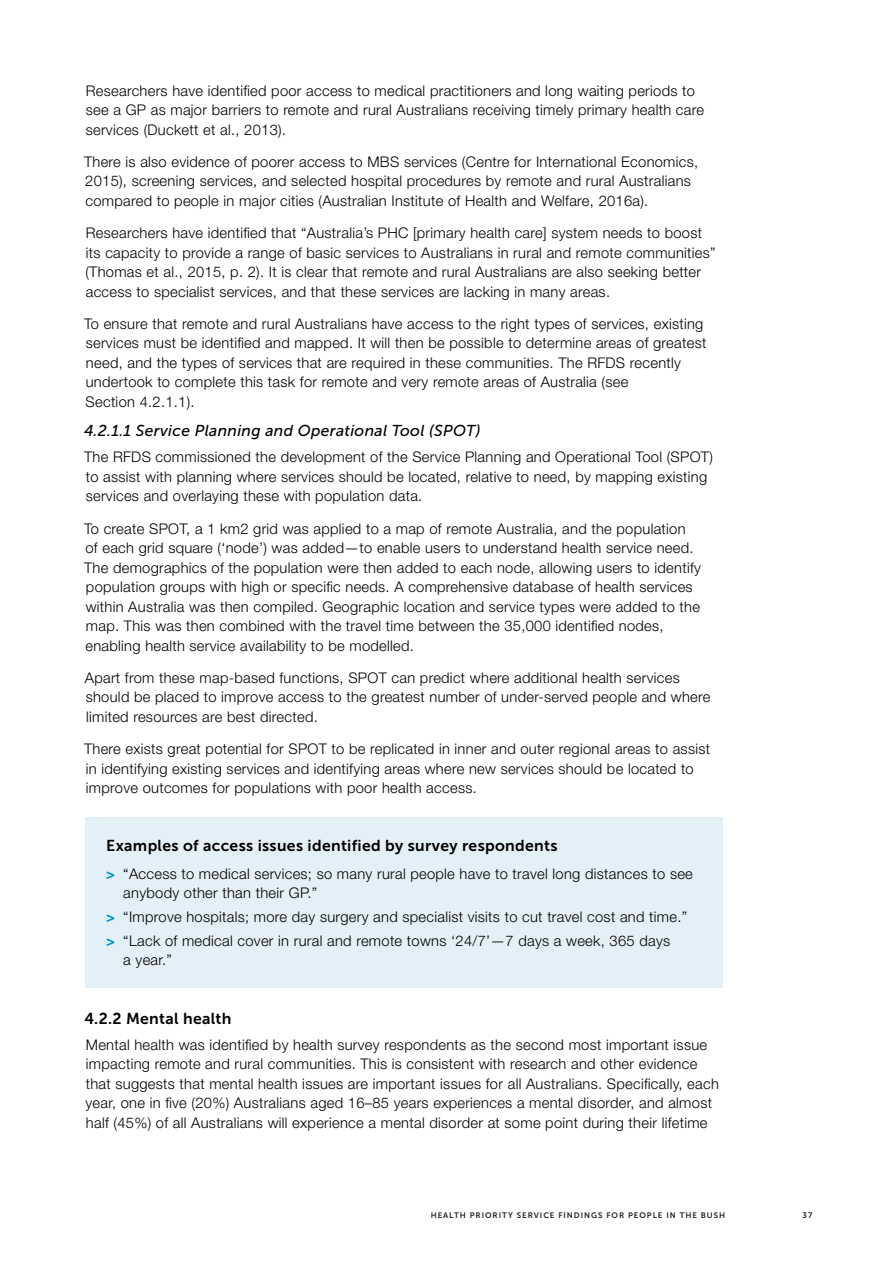
<style>
.page{position:relative;width:893px;height:1263px;background:#fff}
.page>*{position:absolute;margin:0;border:0;box-sizing:border-box;transform-origin:0 0}
.t1{font:15.75px "Museo Sans 700";letter-spacing:.02em;color:#000}
.t2{font:italic 15.75px "Museo Sans 500";letter-spacing:.02em;color:#000}
.t3{font:300 14.7px/19.5px "Helvetica Neue LT Std";letter-spacing:.02em;color:#000}
.t4{font:7.95px "Museo Sans 700";letter-spacing:.12em;color:#231f20}
.s1{font-weight:700;color:#0093c9}
</style>
<div class="page">
<div style="left:85px;top:817px;width:638px;height:171px;background:#e4f0f8"></div>
<p class="t3" style="left:86px;top:80px;width:620px">Researchers have identified poor access to medical practitioners and long waiting periods to see a GP as major barriers to remote and rural Australians receiving timely primary health care services (Duckett et al., 2013).</p>
<p class="t3" style="left:84px;top:152px;width:616px">There is also evidence of poorer access to MBS services (Centre for International Economics,<br>2015), screening services, and selected hospital procedures by remote and rural Australians compared to people in major cities (Australian Institute of Health and Welfare, 2016a).</p>
<p class="t3" style="left:85px;top:223px;width:632px">Researchers have identified that “Australia’s PHC [primary health care] system needs to boost its capacity to provide a range of basic services to Australians in rural and remote communities” (Thomas et al., 2015, p. 2). It is clear that remote and rural Australians are also seeking better access to specialist services, and that these services are lacking in many areas.</p>
<p class="t3" style="left:84px;top:314px;width:624px">To ensure that remote and rural Australians have access to the right types of services, existing services must be identified and mapped. It will then be possible to determine areas of greatest need, and the types of services that are required in these communities. The RFDS recently undertook to complete this task for remote and very remote areas of Australia (see<br>Section 4.2.1.1).</p>
<p class="t2" style="left:84px;top:422px;width:398px">4.2.1.1 Service Planning and Operational Tool (SPOT)</p>
<p class="t3" style="left:84px;top:447px;width:630px">The RFDS commissioned the development of the Service Planning and Operational Tool (SPOT) to assist with planning where services should be located, relative to need, by mapping existing services and overlaying these with population data.</p>
<p class="t3" style="left:84px;top:518px;width:618px">To create SPOT, a 1 km2 grid was applied to a map of remote Australia, and the population of each grid square (‘node’) was added—to enable users to understand health service need.<br>The demographics of the population were then added to each node, allowing users to identify population groups with high or specific needs. A comprehensive database of health services within Australia was then compiled. Geographic location and service types were added to the map. This was then combined with the travel time between the 35,000 identified nodes, enabling health service availability to be modelled.</p>
<p class="t3" style="left:85px;top:667px;width:627px">Apart from these map-based functions, SPOT can predict where additional health services should be placed to improve access to the greatest number of under-served people and where limited resources are best directed.</p>
<p class="t3" style="left:84px;top:739px;width:627px">There exists great potential for SPOT to be replicated in inner and outer regional areas to assist in identifying existing services and identifying areas where new services should be located to improve outcomes for populations with poor health access.</p>
<p class="t1" style="left:106px;top:836px;width:453px">Examples of access issues identified by survey respondents</p>
<p class="t3" style="left:123px;top:863px;width:571px;text-indent:-17px"><span class="s1">&gt;</span> “Access to medical services; so many rural people have to travel long distances to see anybody other than their GP.”</p>
<p class="t3" style="left:106px;top:904px;width:582px;line-height:23.7px"><span class="s1">&gt;</span> “Improve hospitals; more day surgery and specialist visits to cut travel cost and time.” <span class="s1">&gt;</span> “Lack of medical cover in rural and remote towns ‘24/7’—7 days a week, 365 days</p>
<p class="t3" style="left:123px;top:950px;width:50px">a year.”</p>
<p class="t1" style="left:84px;top:1010px;width:149px">4.2.2 Mental health</p>
<p class="t3" style="left:86px;top:1034px;width:635px">Mental health was identified by health survey respondents as the second most important issue impacting remote and rural communities. This is consistent with research and other evidence that suggests that mental health issues are important issues for all Australians. Specifically, each year, one in five (20%) Australians aged 16–85 years experiences a mental disorder, and almost half (45%) of all Australians will experience a mental disorder at some point during their lifetime</p>
<p class="t4" style="left:431px;top:1211px;width:296px">HEALTH PRIORITY SERVICE FINDINGS FOR PEOPLE IN THE BUSH</p>
<p class="t4" style="left:802px;top:1211px;width:11px">37</p>
</div>
